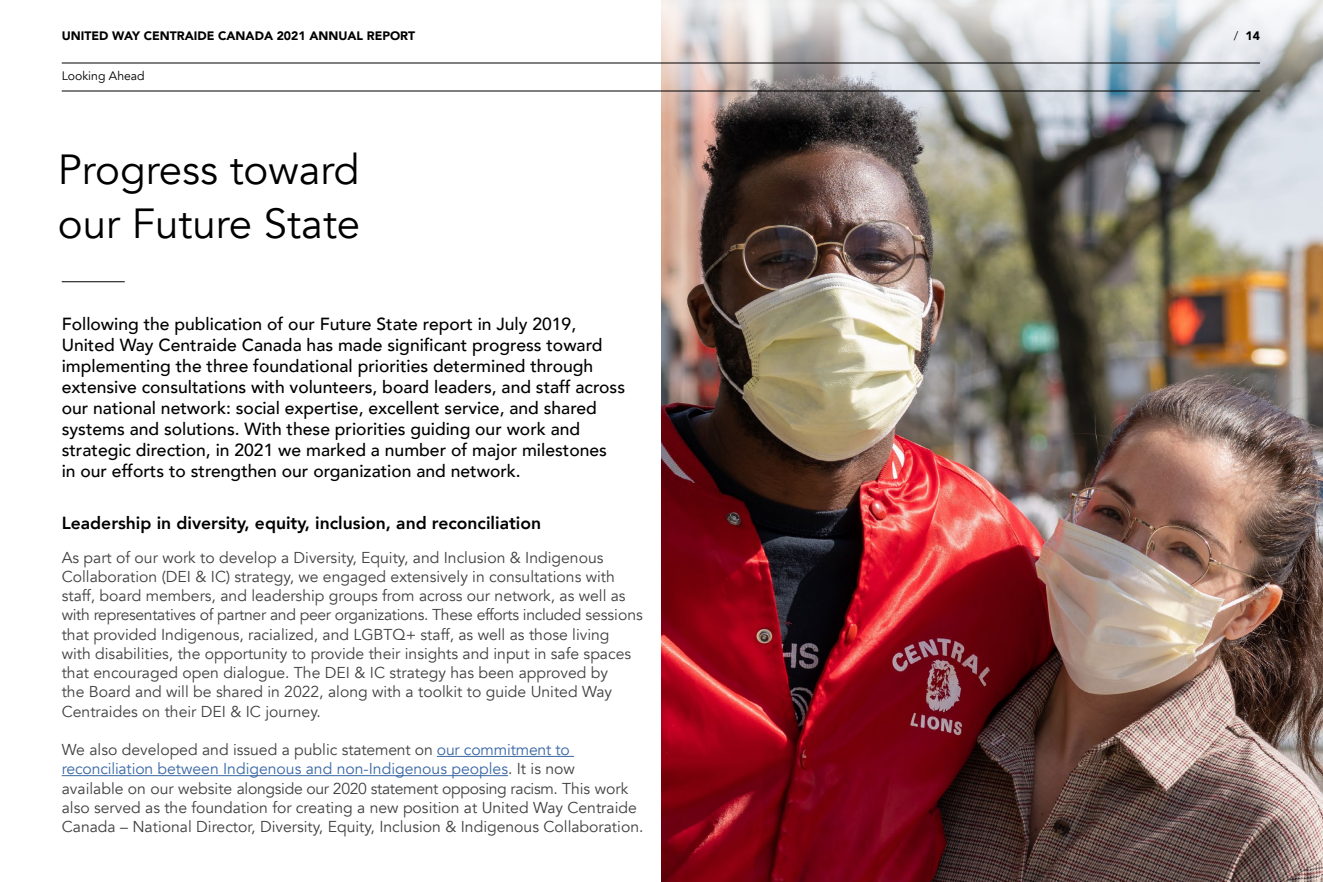
<style>
.page{position:relative;width:1323px;height:882px;background:#fff}
.page>*{position:absolute;margin:0;border:0;box-sizing:border-box;transform-origin:0 0}
.SubSectionBlack{font:42px "Avenir";color:#000}
.SectionIntroBlack{font:500 17.5px/21px "Avenir";color:#000}
.H4Black{font:800 17.5px "Avenir";color:#000}
.BodyCopyBlack{font:15.75px/19.2px "Avenir";color:#414042}
.t1{font:900 12.25px "Avenir";color:#000}
.Section{font:12.25px "Avenir";color:#000}
.s1{font-weight:300}
.s2{color:#3a68a5}
</style>
<div class="page">
<img style="left:662px;top:161px;width:661px;height:721px">
<img style="left:661px;top:0;width:662px;height:161px">
<hr style="left:437px;top:756px;width:137px;height:1px;background:#3a68a5">
<hr style="left:62px;top:775px;width:446px;height:1px;background:#3a68a5">
<hr style="left:62px;top:91px;width:1198px;height:1px;background:#000">
<hr style="left:62px;top:281px;width:63px;height:1px;background:#000">
<hr style="left:62px;top:63px;width:1198px;height:1px;background:#000">
<p class="t1" style="left:62px;top:25px;width:355px">UNITED WAY CENTRAIDE CANADA 2021 ANNUAL REPORT</p>
<p class="t1" style="left:1234px;top:25px;width:28px"><span class="s1">/</span> 14</p>
<p class="Section" style="left:62px;top:69px;width:85px">Looking Ahead</p>
<p class="SubSectionBlack" style="left:58px;top:145px;width:303px">Progress toward</p>
<p class="SubSectionBlack" style="left:58px;top:199px;width:304px">our Future State</p>
<p class="SectionIntroBlack" style="left:62px;top:313px;width:565px">Following the publication of our Future State report in July 2019, United Way Centraide Canada has made significant progress toward implementing the three foundational priorities determined through extensive consultations with volunteers, board leaders, and staff across our national network: social expertise, excellent service, and shared systems and solutions. With these priorities guiding our work and strategic direction, in 2021 we marked a number of major milestones in our efforts to strengthen our organization and network.</p>
<p class="H4Black" style="left:62px;top:510px;width:481px">Leadership in diversity, equity, inclusion, and reconciliation</p>
<p class="BodyCopyBlack" style="left:62px;top:548px;width:583px">As part of our work to develop a Diversity, Equity, and Inclusion &amp; Indigenous Collaboration (DEI &amp; IC) strategy, we engaged extensively in consultations with staff, board members, and leadership groups from across our network, as well as with representatives of partner and peer organizations. These efforts included sessions that provided Indigenous, racialized, and LGBTQ+ staff, as well as those living<br>with disabilities, the opportunity to provide their insights and input in safe spaces that encouraged open dialogue. The DEI &amp; IC strategy has been approved by<br>the Board and will be shared in 2022, along with a toolkit to guide United Way Centraides on their DEI &amp; IC journey.</p>
<p class="BodyCopyBlack" style="left:62px;top:740px;width:583px">We also developed and issued a public statement on <span class="s2">our commitment to reconciliation between Indigenous and non-Indigenous peoples</span>. It is now<br>available on our website alongside our 2020 statement opposing racism. This work also served as the foundation for creating a new position at United Way Centraide Canada – National Director, Diversity, Equity, Inclusion &amp; Indigenous Collaboration.</p>
</div>
